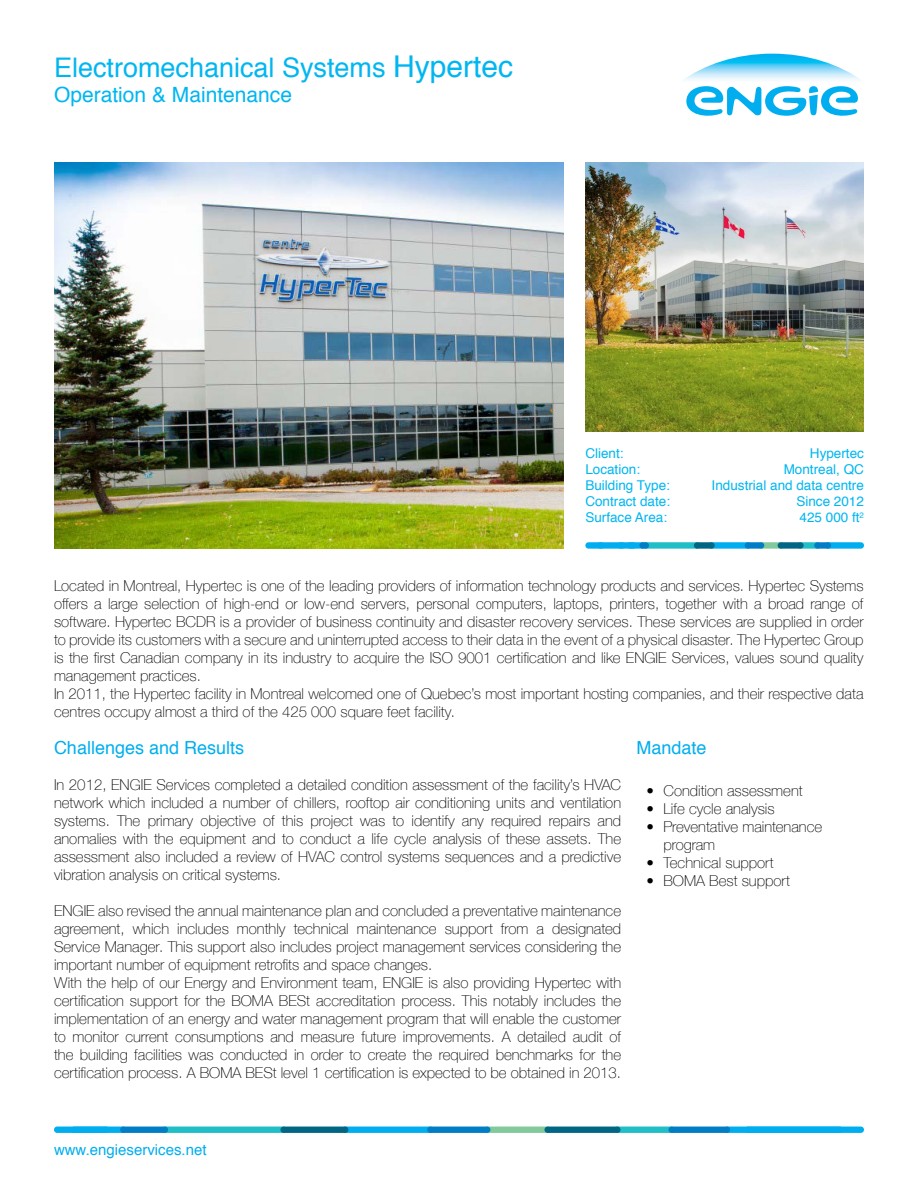
<style>
.page{position:relative;width:918px;height:1188px;background:#fff}
.page>*{position:absolute;margin:0;border:0;box-sizing:border-box;transform-origin:0 0}
.t1{font:27px "Helvetica";color:#00b6f1}
.t2{font:21px "Helvetica";color:#00b6f1}
.t3{font:18px "Helvetica";color:#00aeef}
.t4{font:100 15px/18px "Helvetica Neue";color:#000}
.t5{font:15px "Helvetica";color:#00aeef}
.t6{font:13.5px/16.2px "Helvetica";color:#00b6f1;text-align:right}
.s1{font-size:30px}
</style>
<div class="page">
<img style="left:585px;top:162px;width:279px;height:270px">
<img style="left:55px;top:163px;width:509px;height:385px">
<div style="left:627px;top:542px;width:19px;height:7px;background:#00aeef;border-radius:3px"></div>
<div style="left:643px;top:542px;width:57px;height:7px;background:#20bec6;border-radius:3px"></div>
<div style="left:825px;top:542px;width:39px;height:7px;background:#00aeef;border-radius:3px"></div>
<div style="left:797px;top:542px;width:24px;height:7px;background:#20bec6;border-radius:3px"></div>
<div style="left:758px;top:542px;width:26px;height:7px;background:#82ca9c;border-radius:3px"></div>
<div style="left:708px;top:542px;width:43px;height:7px;background:#00aeef;border-radius:3px"></div>
<div style="left:745px;top:542px;width:19px;height:7px;background:#007dc5;border-radius:3px"></div>
<div style="left:694px;top:542px;width:21px;height:7px;background:#006684;border-radius:3px"></div>
<div style="left:814px;top:542px;width:17px;height:7px;background:#007dc5;border-radius:3px"></div>
<div style="left:778px;top:542px;width:26px;height:7px;background:#006684;border-radius:3px"></div>
<div style="left:639px;top:542px;width:10px;height:7px;background:#007dc5;border-radius:3px"></div>
<div style="left:617px;top:542px;width:19px;height:7px;background:#00aeef;border-radius:3px"></div>
<div style="left:585px;top:542px;width:19px;height:7px;background:#00aeef;border-radius:3px"></div>
<svg style="left:596px;top:542px;width:30px;height:7px"></svg>
<div style="left:724px;top:1127px;width:119px;height:6px;background:#00aeef;border-radius:3px"></div>
<div style="left:614px;top:1127px;width:61px;height:6px;background:#20bec6;border-radius:3px"></div>
<div style="left:484px;top:1127px;width:67px;height:6px;background:#82ca9c;border-radius:3px"></div>
<div style="left:544px;top:1127px;width:77px;height:6px;background:#006684;border-radius:3px"></div>
<div style="left:342px;top:1127px;width:92px;height:6px;background:#00aeef;border-radius:3px"></div>
<div style="left:162px;top:1127px;width:125px;height:6px;background:#20bec6;border-radius:3px"></div>
<div style="left:71px;top:1127px;width:55px;height:6px;background:#00aeef;border-radius:3px"></div>
<div style="left:427px;top:1127px;width:63px;height:6px;background:#007dc5;border-radius:3px"></div>
<div style="left:280px;top:1127px;width:68px;height:6px;background:#006684;border-radius:3px"></div>
<div style="left:120px;top:1127px;width:48px;height:6px;background:#007dc5;border-radius:3px"></div>
<div style="left:668px;top:1127px;width:62px;height:6px;background:#007dc5;border-radius:3px"></div>
<div style="left:54px;top:1127px;width:56px;height:6px;background:#00aeef;border-radius:3px"></div>
<div style="left:745px;top:1127px;width:119px;height:6px;background:#00aeef;border-radius:3px"></div>
<img style="left:684px;top:54px;width:176px;height:26px">
<svg style="left:686px;top:86px;width:172px;height:30px"></svg>
<h1 class="t1" style="left:54px;top:46px;width:461px">Electromechanical Systems <span class="s1">Hypertec</span></h1>
<h2 class="t2" style="left:54px;top:78px;width:240px">Operation &amp; Maintenance</h2>
<p class="t6" style="left:585px;top:445px;width:86px;text-align:left">Client:<br>Location:<br>Building Type:<br>Contract date:<br>Surface Area:</p>
<p class="t6" style="left:712px;top:445px;width:154px">Hypertec<br>Montreal, QC<br>Industrial and data centre<br>Since 2012<br>425 000 ft<sup>2</sup></p>
<p class="t4" style="left:54px;top:576px;width:811px">Located in Montreal, Hypertec is one of the leading providers of information technology products and services. Hypertec Systems offers a large selection of high-end or low-end servers, personal computers, laptops, printers, together with a broad range of software. Hypertec BCDR is a provider of business continuity and disaster recovery services. These services are supplied in order to provide its customers with a secure and uninterrupted access to their data in the event of a physical disaster. The Hypertec Group is the first Canadian company in its industry to acquire the ISO 9001 certification and like ENGIE Services, values sound quality management practices.<br>In 2011, the Hypertec facility in Montreal welcomed one of Quebec’s most important hosting companies, and their respective data centres occupy almost a third of the 425 000 square feet facility.</p>
<p class="t3" style="left:54px;top:733px;width:192px">Challenges and Results</p>
<p class="t4" style="left:54px;top:775px;width:569px;text-align:justify">In 2012, ENGIE Services completed a detailed condition assessment of the facility’s HVAC network which included a number of chillers, rooftop air conditioning units and ventilation systems. The primary objective of this project was to identify any required repairs and anomalies with the equipment and to conduct a life cycle analysis of these assets. The assessment also included a review of HVAC control systems sequences and a predictive vibration analysis on critical systems.</p>
<p class="t4" style="left:54px;top:901px;width:569px">ENGIE also revised the annual maintenance plan and concluded a preventative maintenance agreement, which includes monthly technical maintenance support from a designated Service Manager. This support also includes project management services considering the important number of equipment retrofits and space changes.<br>With the help of our Energy and Environment team, ENGIE is also providing Hypertec with certification support for the BOMA BESt accreditation process. This notably includes the implementation of an energy and water management program that will enable the customer to monitor current consumptions and measure future improvements. A detailed audit of the building facilities was conducted in order to create the required benchmarks for the certification process. A BOMA BESt level 1 certification is expected to be obtained in 2013.</p>
<p class="t3" style="left:636px;top:733px;width:72px">Mandate</p>
<p class="t4" style="left:646px;top:781px;width:158px">• Condition assessment</p>
<p class="t4" style="left:646px;top:799px;width:130px">• Life cycle analysis</p>
<p class="t4" style="left:663px;top:817px;width:160px;text-indent:-17px">• Preventative maintenance program</p>
<p class="t4" style="left:646px;top:853px;width:129px">• Technical support</p>
<p class="t4" style="left:646px;top:871px;width:145px">• BOMA Best support</p>
<p class="t5" style="left:54px;top:1138px;width:154px">www.engieservices.net</p>
</div>
